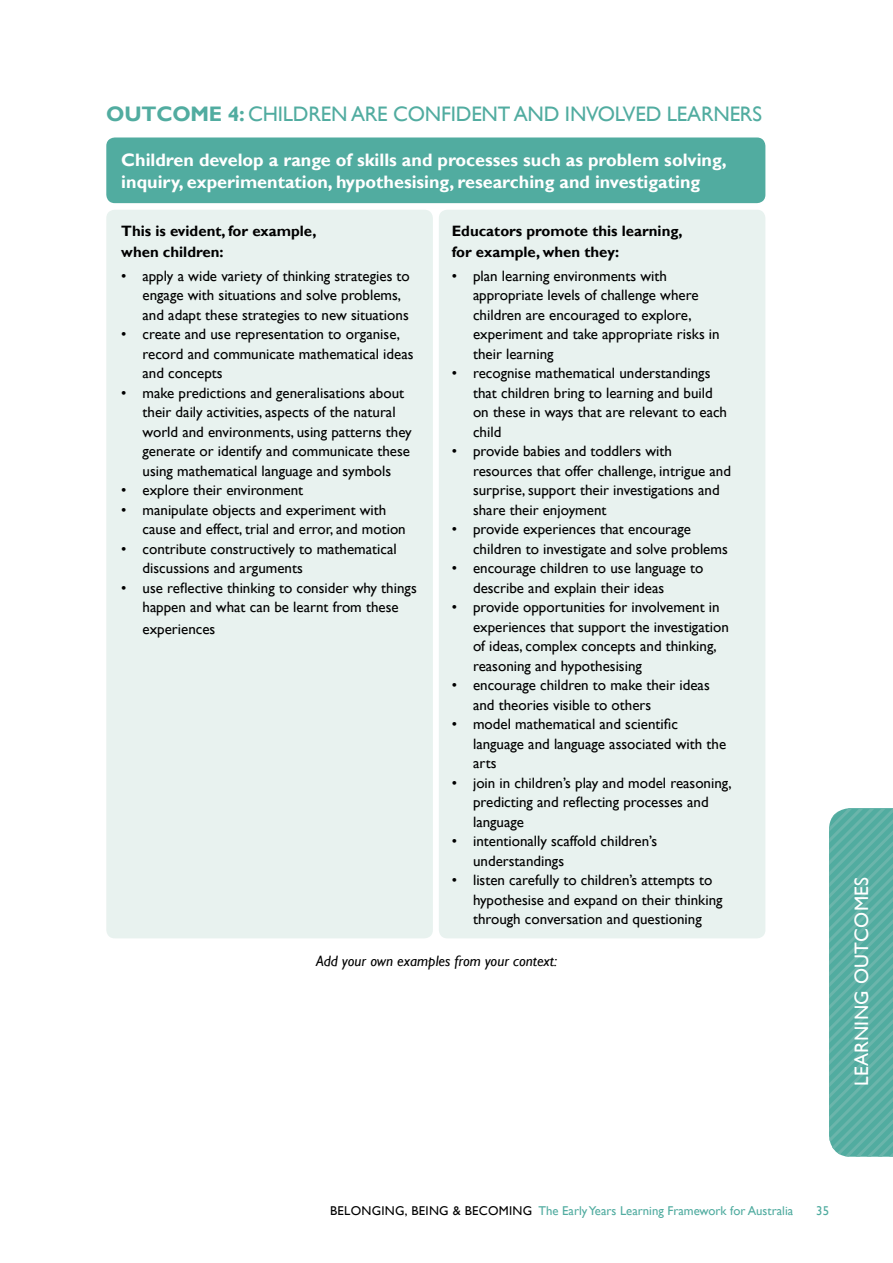
<style>
.page{position:relative;width:893px;height:1263px;background:#fff}
.page>*{position:absolute;margin:0;border:0;box-sizing:border-box;transform-origin:0 0}
.t1{font:21px "Gill Sans";color:#51aca0}
.t2{font:700 21px "Gill Sans";letter-spacing:-.01em;color:#51aca0}
.t3{font:19.5px "Gill Sans";letter-spacing:.015em;color:#fff}
.t4{font:700 18px/21.6px "Gill Sans";color:#fff}
.t5{font:15px/19.5px "Gill Sans";color:#000}
.t6{font:700 15px/21px "Gill Sans";color:#000}
.t7{font:italic 15px "Gill Sans";color:#000}
.t8{font:12.75px "Gill Sans";color:#51aca0}
.s1{font-weight:400}
.s2{color:#000}
</style>
<div class="page">
<div style="left:106px;top:210px;width:327px;height:728px;background:#e8f2ef;border-radius:9px"></div>
<div style="left:439px;top:210px;width:326px;height:728px;background:#e8f2ef;border-radius:9px"></div>
<div style="left:106px;top:137px;width:659px;height:66px;background:#51aca0;border-radius:9px"></div>
<svg style="left:829px;top:808px;width:64px;height:349px"></svg>
<h1 class="t2" style="left:106px;top:101px;width:184px">Outcome 4: <span class="s1">Children</span></h1>
<h1 class="t1" style="left:351px;top:102px;width:14px">are</h1>
<h1 class="t1" style="left:393px;top:102px;width:14px">confident</h1>
<h1 class="t1" style="left:514px;top:102px;width:16px">and</h1>
<h1 class="t1" style="left:565px;top:102px;width:13px">involved</h1>
<h1 class="t1" style="left:667px;top:102px;width:13px">learners</h1>
<p class="t4" style="left:121px;top:150px;width:607px">Children develop a range of skills and processes such as problem solving, inquiry, experimentation, hypothesising, researching and investigating</p>
<p class="t6" style="left:121px;top:221px;width:197px">This is evident, for example, when children:</p>
<p class="t5" style="left:143px;top:266px;width:269px;text-indent:-21px">• apply a wide variety of thinking strategies to engage with situations and solve problems, and adapt these strategies to new situations</p>
<p class="t5" style="left:143px;top:325px;width:272px;text-indent:-21px">• create and use representation to organise, record and communicate mathematical ideas and concepts</p>
<p class="t5" style="left:143px;top:383px;width:271px;text-indent:-21px">• make predictions and generalisations about their daily activities, aspects of the natural world and environments, using patterns they generate or identify and communicate these using mathematical language and symbols</p>
<p class="t5" style="left:121px;top:481px;width:183px">• explore their environment</p>
<p class="t5" style="left:143px;top:500px;width:265px;text-indent:-21px">• manipulate objects and experiment with cause and effect, trial and error, and motion</p>
<p class="t5" style="left:143px;top:539px;width:256px;text-indent:-21px">• contribute constructively to mathematical discussions and arguments</p>
<p class="t5" style="left:121px;top:578px;width:297px;text-align:center">• use reflective thinking to consider why things happen and what can be learnt from these</p>
<p class="t5" style="left:143px;top:619px;width:74px">experiences</p>
<p class="t6" style="left:452px;top:221px;width:232px">Educators promote this learning, for example, when they:</p>
<p class="t5" style="left:473px;top:266px;width:248px;text-indent:-21px">• plan learning environments with appropriate levels of challenge where children are encouraged to explore, experiment and take appropriate risks in their learning</p>
<p class="t5" style="left:473px;top:364px;width:256px;text-indent:-21px">• recognise mathematical understandings that children bring to learning and build on these in ways that are relevant to each child</p>
<p class="t5" style="left:473px;top:442px;width:260px;text-indent:-21px">• provide babies and toddlers with resources that offer challenge, intrigue and surprise, support their investigations and share their enjoyment</p>
<p class="t5" style="left:473px;top:520px;width:256px;text-indent:-21px">• provide experiences that encourage children to investigate and solve problems</p>
<p class="t5" style="left:473px;top:559px;width:232px;text-indent:-21px">• encourage children to use language to describe and explain their ideas</p>
<p class="t5" style="left:473px;top:598px;width:257px;text-indent:-21px">• provide opportunities for involvement in experiences that support the investigation of ideas, complex concepts and thinking, reasoning and hypothesising</p>
<p class="t5" style="left:473px;top:676px;width:238px;text-indent:-21px">• encourage children to make their ideas and theories visible to others</p>
<p class="t5" style="left:473px;top:715px;width:255px;text-indent:-21px">• model mathematical and scientific language and language associated with the arts</p>
<p class="t5" style="left:473px;top:773px;width:260px;text-indent:-21px">• join in children’s play and model reasoning, predicting and reflecting processes and language</p>
<p class="t5" style="left:473px;top:832px;width:186px;text-indent:-21px">• intentionally scaffold children’s understandings</p>
<p class="t5" style="left:473px;top:871px;width:251px;text-indent:-21px">• listen carefully to children’s attempts to hypothesise and expand on their thinking through conversation and questioning</p>
<p class="t7" style="left:316px;top:952px;width:243px">Add your own examples from your context:</p>
<h2 class="t3" style="left:850px;top:1086px;width:211px;rotate:-90deg">LEARNING OUTCOMES</h2>
<p class="t8" style="left:330px;top:1204px;width:465px"><span class="s2">BELONGING, BEING &amp; BECOMING</span> The Early Years Learning Framework for Australia</p>
<p class="t8" style="left:816px;top:1204px;width:15px">35</p>
</div>
